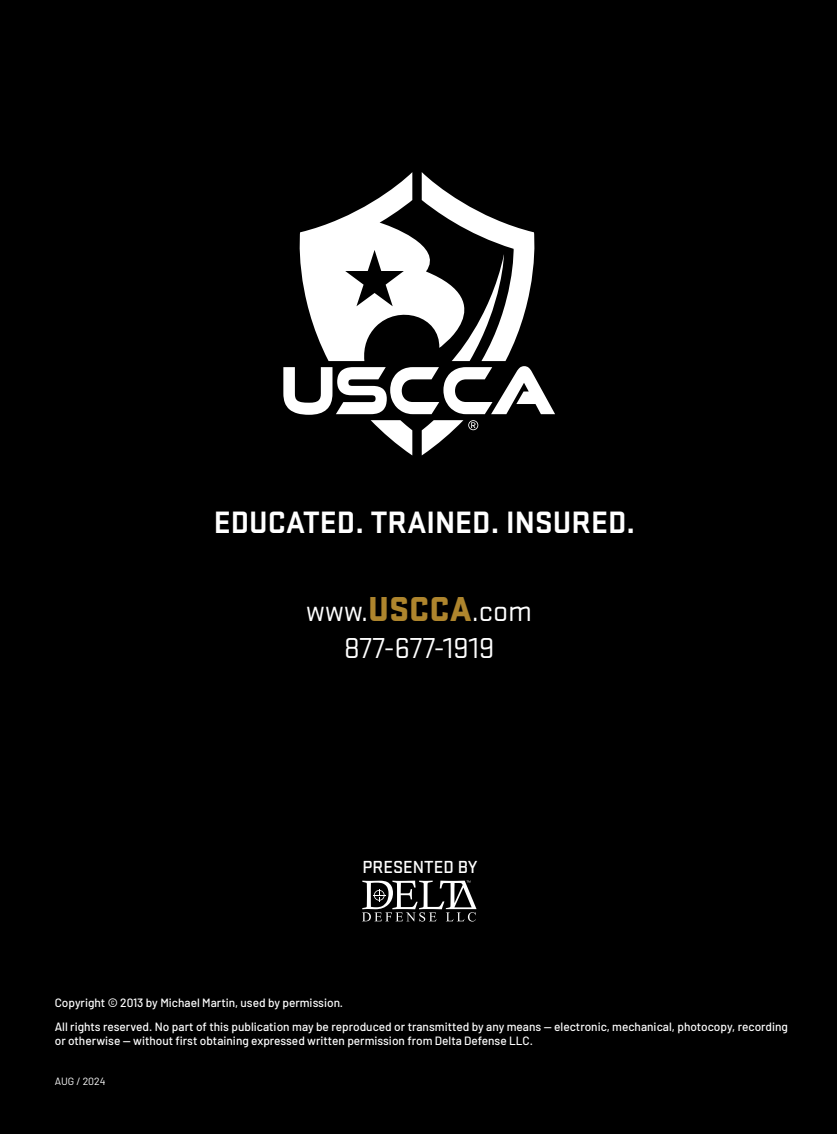
<style>
.page{position:relative;width:837px;height:1134px;background:#000}
.page>*{position:absolute;margin:0;border:0;box-sizing:border-box;transform-origin:0 0}
.t1{font:700 32.1px "Stratum 1";color:#fff}
.t2{font:30px/36.6px "Stratum 1";color:#fff;text-align:center}
.t3{font:500 18.15px "Stratum 1";color:#fff}
.t4{font:500 12px/23.4px "Barlow";color:#fff}
.t5{font:10.5px "Barlow";color:#fff}
.s1{font-weight:900;font-size:36px;color:#ae852d}
</style>
<div class="page">
<svg style="left:283px;top:223px;width:272px;height:232px"></svg>
<svg style="left:294px;top:172px;width:210px;height:189px"></svg>
<svg style="left:362px;top:881px;width:115px;height:41px"></svg>
<h1 class="t1" style="left:214px;top:500px;width:423px">EDUCATED. TRAINED. INSURED.</h1>
<h2 class="t2" style="left:306px;top:592px;width:228px">www.<span class="s1">USCCA</span>.com<br>877-677-1919</h2>
<h3 class="t3" style="left:362px;top:855px;width:116px">PRESENTED BY</h3>
<p class="t4" style="left:55px;top:991px;width:735px">Copyright © 2013 by Michael Martin, used by permission.<br>All rights reserved. No part of this publication may be reproduced or transmitted by any means — electronic, mechanical, photocopy, recording</p>
<p class="t4" style="left:55px;top:1028px;width:480px">or otherwise — without first obtaining expressed written permission from Delta Defense LLC.</p>
<p class="t5" style="left:55px;top:1073px;width:52px">AUG / 2024</p>
</div>
